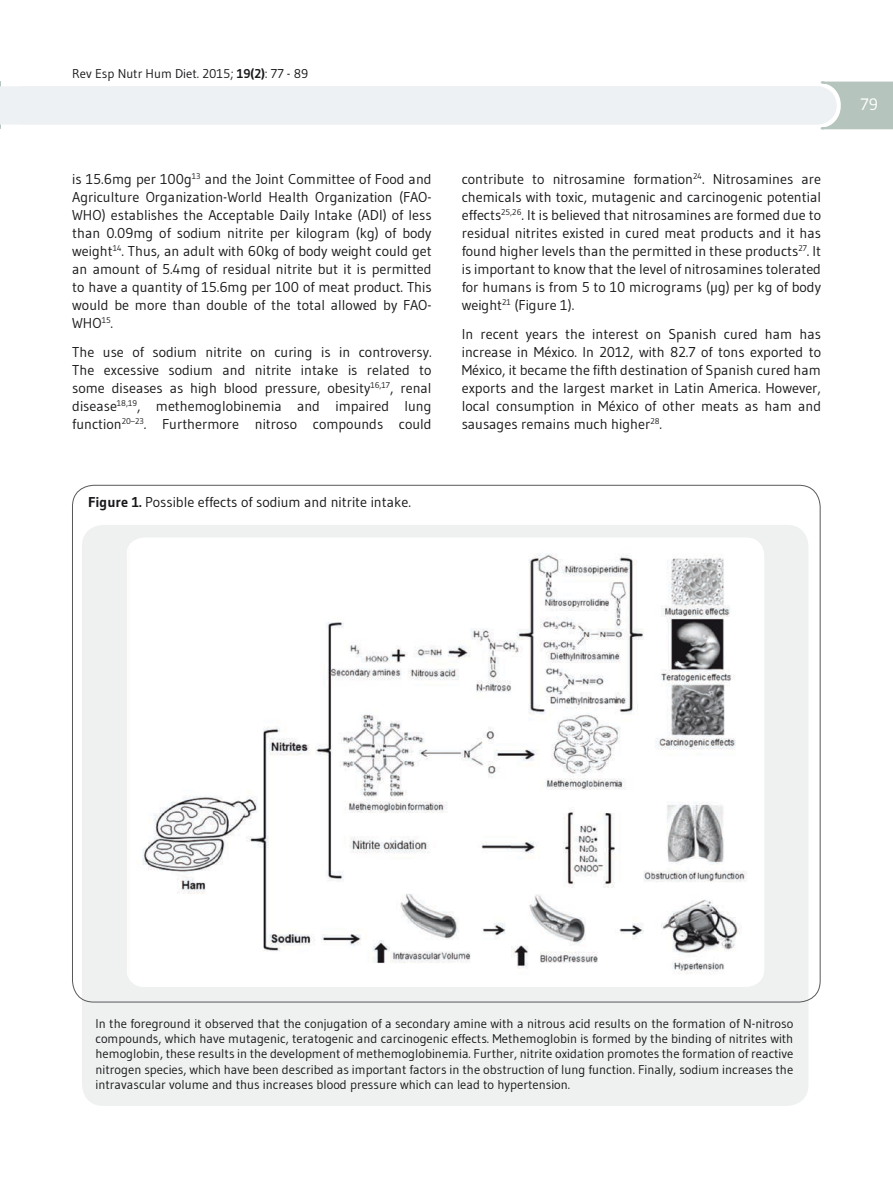
<style>
.page{position:relative;width:893px;height:1191px;background:#fff}
.page>*{position:absolute;margin:0;border:0;box-sizing:border-box;transform-origin:0 0}
.t1{font:16.5px "Gudea";color:#fff}
.t2{font:14.25px/18px "Gudea";color:#1a181b;text-align:justify}
.t3{font:12.75px/15.3px "Gudea";color:#1a181b;text-align:justify}
.s1{font-weight:700}
</style>
<div class="page">
<svg style="left:0;top:81px;width:893px;height:49px"></svg>
<div style="left:82px;top:525px;width:726px;height:581px;background:#eef1f0;border-radius:21px"></div>
<img style="left:127px;top:538px;width:637px;height:448px">
<p class="t3" style="left:72px;top:65px;width:237px">Rev Esp Nutr Hum Diet. 2015; <span class="s1">19(2)</span>: 77 - 89</p>
<p class="t2" style="left:72px;top:170px;width:361px">is 15.6mg per 100g<sup>13</sup> and the Joint Committee of Food and Agriculture Organization-World Health Organization (FAO-WHO) establishes the Acceptable Daily Intake (ADI) of less than 0.09mg of sodium nitrite per kilogram (kg) of body weight<sup>14</sup>. Thus, an adult with 60kg of body weight could get an amount of 5.4mg of residual nitrite but it is permitted to have a quantity of 15.6mg per 100 of meat product. This would be more than double of the total allowed by FAO-WHO<sup>15</sup>.</p>
<p class="t2" style="left:72px;top:342px;width:361px">The use of sodium nitrite on curing is in controversy.<br>The excessive sodium and nitrite intake is related to some diseases as high blood pressure, obesity<sup>16,17</sup>, renal disease<sup>18,19</sup>, methemoglobinemia and impaired lung function<sup>20–23</sup>. Furthermore nitroso compounds could</p>
<p class="t2" style="left:88px;top:492px;width:324px"><span class="s1">Figure 1.</span> Possible effects of sodium and nitrite intake.</p>
<p class="t2" style="left:462px;top:170px;width:361px">contribute to nitrosamine formation<sup>24</sup>. Nitrosamines are chemicals with toxic, mutagenic and carcinogenic potential effects<sup>25,26</sup>. It is believed that nitrosamines are formed due to residual nitrites existed in cured meat products and it has found higher levels than the permitted in these products<sup>27</sup>. It is important to know that the level of nitrosamines tolerated for humans is from 5 to 10 micrograms (µg) per kg of body weight<sup>21</sup> (Figure 1).</p>
<p class="t2" style="left:462px;top:324px;width:361px">In recent years the interest on Spanish cured ham has increase in México. In 2012, with 82.7 of tons exported to México, it became the fifth destination of Spanish cured ham exports and the largest market in Latin America. However, local consumption in México of other meats as ham and sausages remains much higher<sup>28</sup>.</p>
<p class="t1" style="left:860px;top:94px;width:19px">79</p>
<p class="t3" style="left:95px;top:1015px;width:699px">In the foreground it observed that the conjugation of a secondary amine with a nitrous acid results on the formation of N-nitroso compounds, which have mutagenic, teratogenic and carcinogenic effects. Methemoglobin is formed by the binding of nitrites with hemoglobin, these results in the development of methemoglobinemia. Further, nitrite oxidation promotes the formation of reactive nitrogen species, which have been described as important factors in the obstruction of lung function. Finally, sodium increases the intravascular volume and thus increases blood pressure which can lead to hypertension.</p>
</div>
